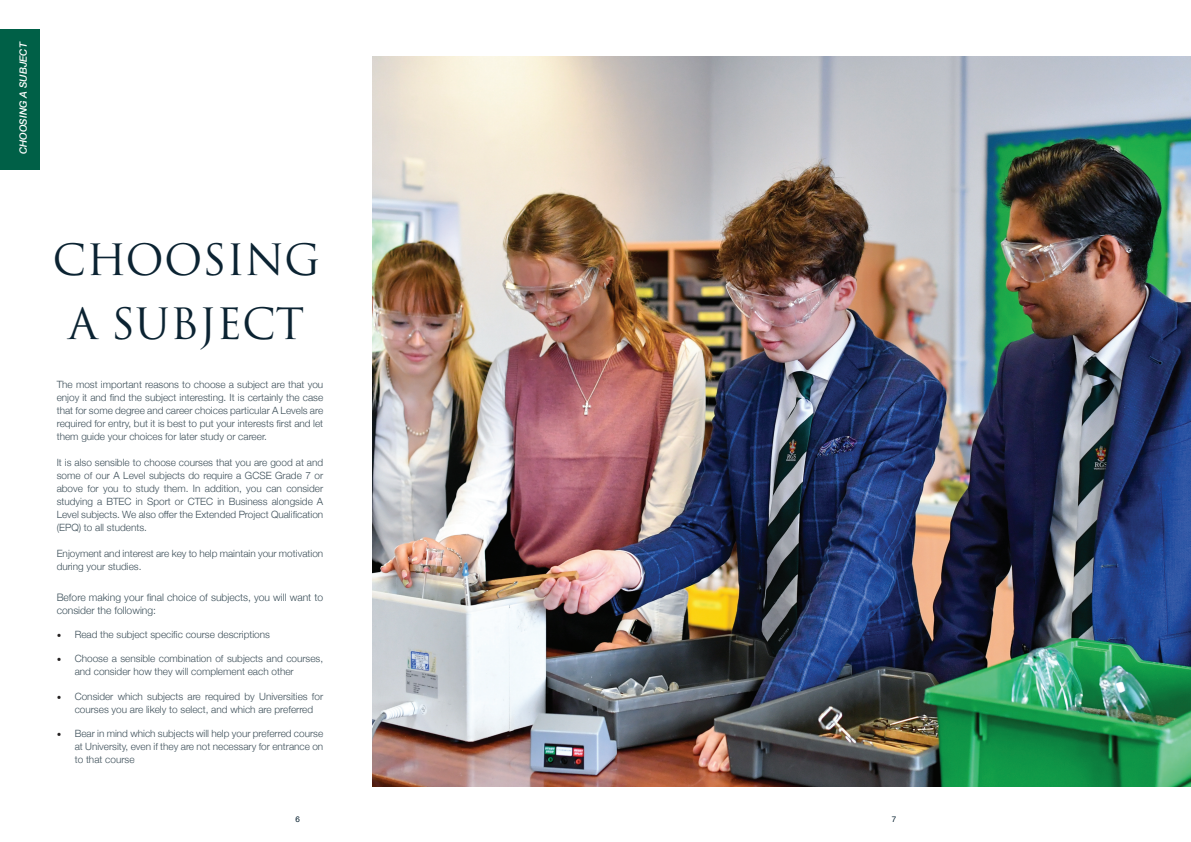
<style>
.page{position:relative;width:1191px;height:842px;background:#fff}
.page>*{position:absolute;margin:0;border:0;box-sizing:border-box;transform-origin:0 0}
.t1{font:42px/64.6px "Trajan Pro";color:#0b2332;text-align:center}
.t2{font:300 10.3px/13px "Helvetica Neue";color:#3c505a}
.t3{font:300 10px/13px "Helvetica Neue";color:#3d4f59;text-align:justify}
.t4{font:italic 500 10px "Helvetica Neue";color:#fff}
.t5{font:8px "Helvetica";color:#0b2332}
.s1{font-family:"Minion Pro";font-weight:400;font-size:12px;color:#231f20}
</style>
<div class="page">
<img style="left:373px;top:57px;width:818px;height:729px">
<div style="left:0;top:29px;width:40px;height:141px;background:#006047"></div>
<p class="t4" style="left:15px;top:154px;width:114px;rotate:-90deg">CHOOSING A SUBJECT</p>
<h1 class="t1" style="left:53px;top:227px;width:269px">CHOOSING<br>A SUBJECT</h1>
<p class="t3" style="left:57px;top:377px;width:268px">The most important reasons to choose a subject are that you enjoy it and find the subject interesting. It is certainly the case that for some degree and career choices particular A Levels are required for entry, but it is best to put your interests first and let them guide your choices for later study or career.</p>
<p class="t3" style="left:57px;top:455px;width:268px">It is also sensible to choose courses that you are good at and some of our A Level subjects do require a GCSE Grade 7 or above for you to study them. In addition, you can consider studying a BTEC in Sport or CTEC in Business alongside A Level subjects. We also offer the Extended Project Qualification (EPQ) to all students.</p>
<p class="t3" style="left:57px;top:546px;width:268px">Enjoyment and interest are key to help maintain your motivation during your studies.</p>
<p class="t2" style="left:57px;top:590px;width:268px">Before making your final choice of subjects, you will want to consider the following:</p>
<p class="t3" style="left:57px;top:627px;width:215px"><span class="s1">•</span> Read the subject specific course descriptions</p>
<p class="t3" style="left:75px;top:651px;width:250px;text-indent:-18px"><span class="s1">•</span> Choose a sensible combination of subjects and courses, and consider how they will complement each other</p>
<p class="t3" style="left:75px;top:689px;width:250px;text-indent:-18px"><span class="s1">•</span> Consider which subjects are required by Universities for courses you are likely to select, and which are preferred</p>
<p class="t3" style="left:75px;top:726px;width:250px;text-indent:-18px"><span class="s1">•</span> Bear in mind which subjects will help your preferred course at University, even if they are not necessary for entrance on to that course</p>
<p class="t5" style="left:295px;top:813px;width:6px">6</p>
<p class="t5" style="left:891px;top:813px;width:6px">7</p>
</div>
